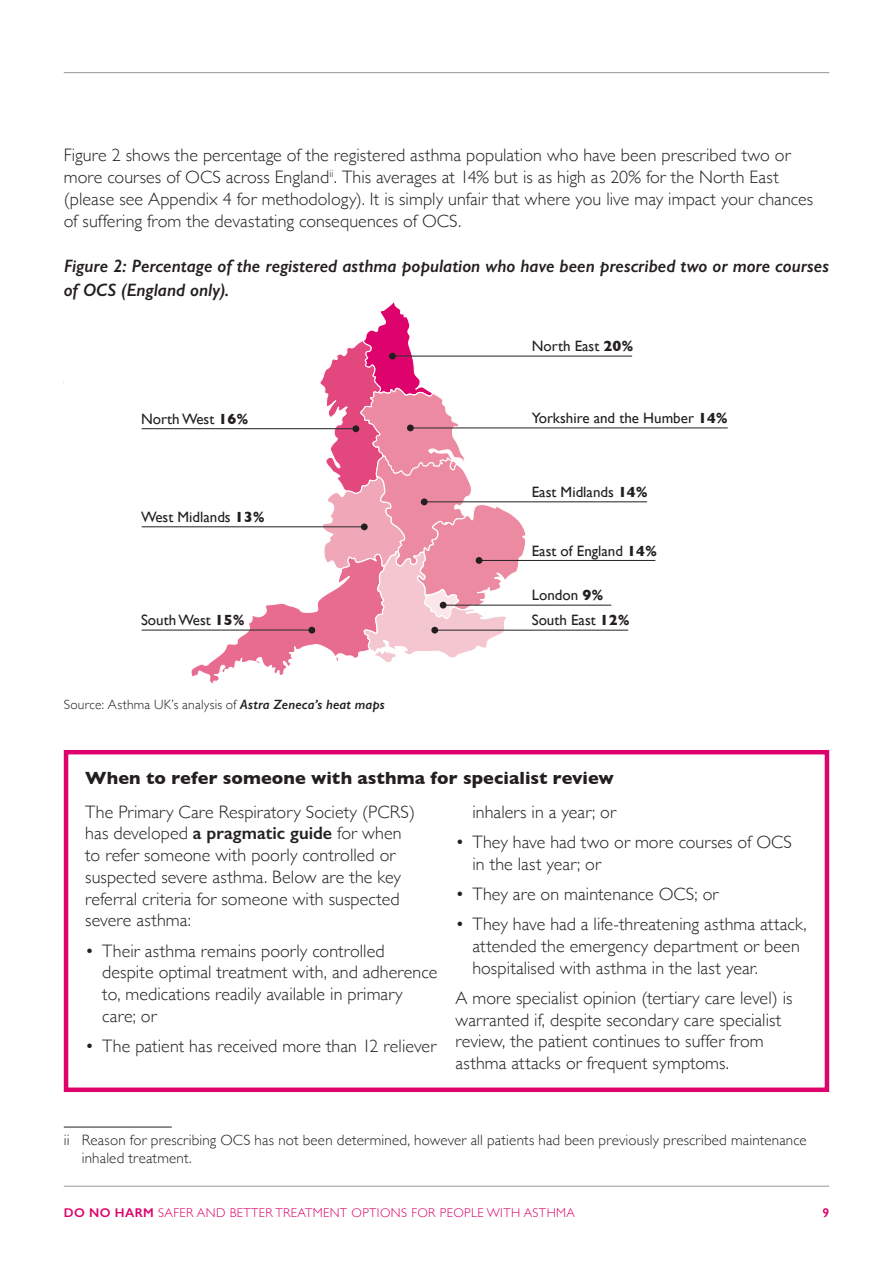
<style>
.page{position:relative;width:893px;height:1263px;background:#fff}
.page>*{position:absolute;margin:0;border:0;box-sizing:border-box;transform-origin:0 0}
.Body_copy{font:300 18px/21.8px "Gill Sans";letter-spacing:.005em;color:#231f20}
.Heading_4{font:italic 600 18px/24px "Gill Sans";letter-spacing:-.005em;color:#231f20}
.Box_headings{font:700 18px "Gill Sans";letter-spacing:.005em;color:#231f20}
.t1{font:15px "Gill Sans";color:#231f20}
.Footnotes{font:300 15px/18px "Gill Sans";letter-spacing:.01em;color:#231f20}
.Body_copy-2{font:300 13.5px "Gill Sans";letter-spacing:.02em;color:#231f20}
.t2{font:300 12.75px "Gill Sans";letter-spacing:.03em;color:#dd026c}
.t3{font:600 12.75px "Gill Sans";color:#dd026c}
.s1{font-weight:700}
.s2{font-weight:600;font-style:italic}
.s3{font-weight:600}
</style>
<div class="page">
<hr style="left:64px;top:72px;width:765px;height:1px;background:#939598">
<hr style="left:64px;top:1186px;width:765px;height:1px;background:#939598">
<hr style="left:64px;top:1127px;width:108px;height:1px;background:#231f20">
<svg style="left:190px;top:302px;width:338px;height:381px"></svg>
<hr style="left:142px;top:630px;width:170px;height:1px;background:#231f20">
<hr style="left:142px;top:526px;width:222px;height:1px;background:#231f20">
<hr style="left:142px;top:428px;width:214px;height:1px;background:#231f20">
<hr style="left:435px;top:630px;width:193px;height:1px;background:#231f20">
<hr style="left:443px;top:605px;width:168px;height:1px;background:#231f20">
<hr style="left:479px;top:560px;width:176px;height:1px;background:#231f20">
<hr style="left:424px;top:501px;width:223px;height:1px;background:#231f20">
<hr style="left:410px;top:428px;width:318px;height:1px;background:#231f20">
<hr style="left:392px;top:356px;width:240px;height:1px;background:#231f20">
<div style="left:308px;top:627px;width:7px;height:6px;background:#231f20;border-radius:50%"></div>
<div style="left:361px;top:523px;width:7px;height:7px;background:#231f20;border-radius:50%"></div>
<div style="left:352px;top:425px;width:7px;height:7px;background:#231f20;border-radius:50%"></div>
<div style="left:431px;top:627px;width:7px;height:6px;background:#231f20;border-radius:50%"></div>
<div style="left:440px;top:602px;width:7px;height:6px;background:#231f20;border-radius:50%"></div>
<div style="left:476px;top:557px;width:6px;height:7px;background:#231f20;border-radius:50%"></div>
<div style="left:421px;top:498px;width:7px;height:7px;background:#231f20;border-radius:50%"></div>
<div style="left:407px;top:424px;width:7px;height:7px;background:#231f20;border-radius:50%"></div>
<div style="left:389px;top:353px;width:7px;height:6px;background:#231f20;border-radius:50%"></div>
<div style="left:64px;top:750px;width:765px;height:342px;border:4px solid #dd026c"></div>
<p class="Body_copy" style="left:64px;top:144px;width:751px">Figure 2 shows the percentage of the registered asthma population who have been prescribed two or more courses of OCS across England<sup>ii</sup>. This averages at 14% but is as high as 20% for the North East (please see Appendix 4 for methodology). It is simply unfair that where you live may impact your chances of suffering from the devastating consequences of OCS.</p>
<p class="Heading_4" style="left:64px;top:254px;width:767px">Figure 2: Percentage of the registered asthma population who have been prescribed two or more courses of OCS (England only).</p>
<p class="t1" style="left:141px;top:410px;width:109px">North West <span class="s1">16%</span></p>
<p class="t1" style="left:141px;top:508px;width:125px">West Midlands <span class="s1">13%</span></p>
<p class="t1" style="left:141px;top:611px;width:105px">South West <span class="s1">15%</span></p>
<p class="Body_copy-2" style="left:64px;top:694px;width:323px">Source: Asthma UK’s analysis of <span class="s2">Astra Zeneca’s heat maps</span></p>
<p class="t1" style="left:532px;top:337px;width:103px">North East <span class="s1">20%</span></p>
<p class="t1" style="left:532px;top:409px;width:198px">Yorkshire and the Humber <span class="s1">14%</span></p>
<p class="t1" style="left:532px;top:483px;width:118px">East Midlands <span class="s1">14%</span></p>
<p class="t1" style="left:532px;top:542px;width:127px">East of England <span class="s1">14%</span></p>
<p class="t1" style="left:532px;top:586px;width:73px">London <span class="s1">9%</span></p>
<p class="t1" style="left:532px;top:611px;width:99px">South East <span class="s1">12%</span></p>
<p class="Box_headings" style="left:85px;top:763px;width:530px">When to refer someone with asthma for specialist review</p>
<p class="Body_copy" style="left:85px;top:800px;width:331px">The Primary Care Respiratory Society (PCRS) has developed <span class="s3">a pragmatic guide</span> for when to refer someone with poorly controlled or suspected severe asthma. Below are the key referral criteria for someone with suspected severe asthma:</p>
<p class="Body_copy" style="left:102px;top:939px;width:336px;text-indent:-17px">• Their asthma remains poorly controlled despite optimal treatment with, and adherence to, medications readily available in primary care; or</p>
<p class="Body_copy" style="left:85px;top:1034px;width:353px">• The patient has received more than 12 reliever</p>
<p class="Body_copy" style="left:472px;top:800px;width:145px">inhalers in a year; or</p>
<p class="Body_copy" style="left:472px;top:830px;width:321px;text-indent:-17px">• They have had two or more courses of OCS in the last year; or</p>
<p class="Body_copy" style="left:455px;top:882px;width:265px">• They are on maintenance OCS; or</p>
<p class="Body_copy" style="left:472px;top:912px;width:336px;text-indent:-17px">• They have had a life-threatening asthma attack, attended the emergency department or been hospitalised with asthma in the last year.</p>
<p class="Body_copy" style="left:455px;top:986px;width:339px">A more specialist opinion (tertiary care level) is warranted if, despite secondary care specialist review, the patient continues to suffer from asthma attacks or frequent symptoms.</p>
<p class="Footnotes" style="left:82px;top:1130px;width:726px;text-indent:-18px">ii Reason for prescribing OCS has not been determined, however all patients had been previously prescribed maintenance inhaled treatment.</p>
<p class="t2" style="left:64px;top:1203px;width:513px"><span class="s3">DO NO HARM</span> SAFER AND BETTER TREATMENT OPTIONS FOR PEOPLE WITH ASTHMA</p>
<p class="t3" style="left:822px;top:1205px;width:8px">9</p>
</div>
